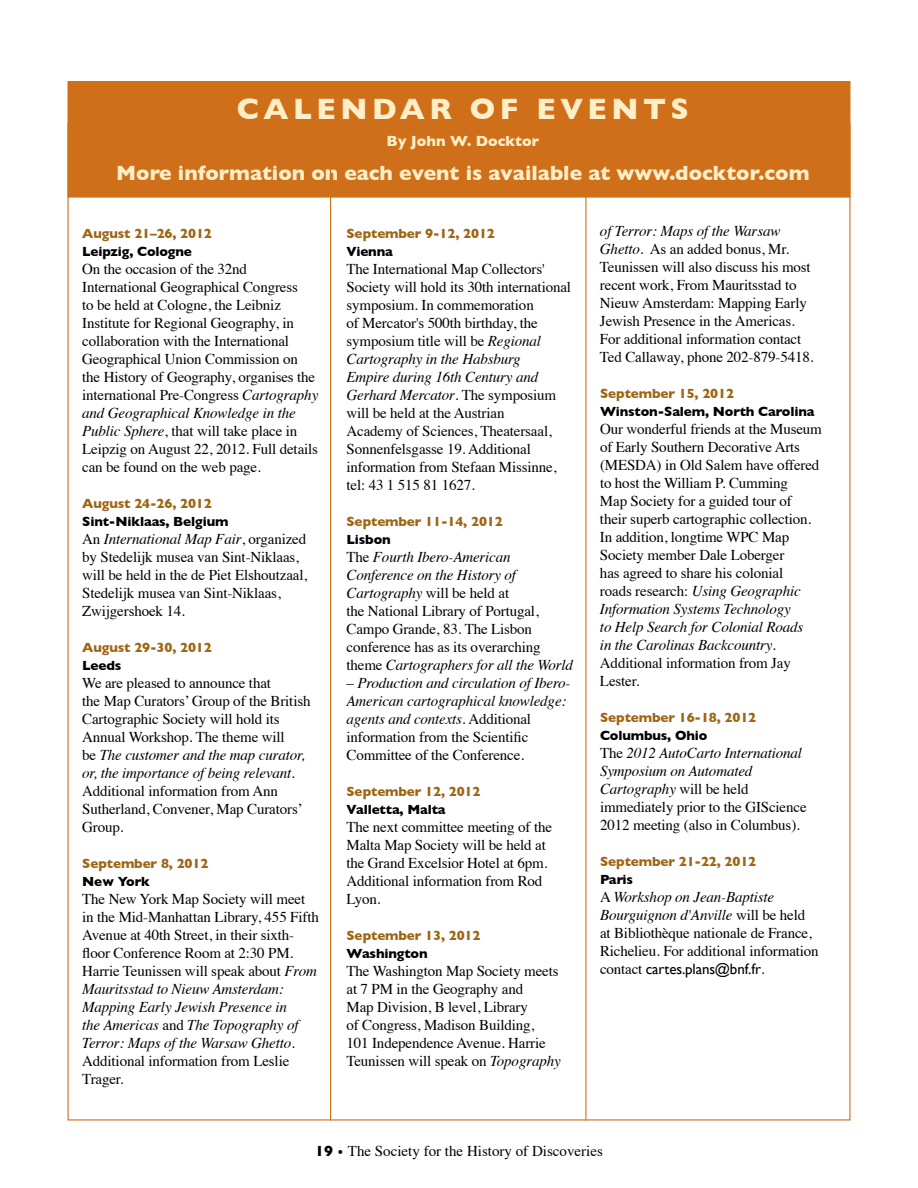
<style>
.page{position:relative;width:918px;height:1188px;background:#fff}
.page>*{position:absolute;margin:0;border:0;box-sizing:border-box;transform-origin:0 0}
.t1{font:700 30px "Gill Sans";letter-spacing:.15em;color:#ffefc8}
.t2{font:700 21px "Gill Sans";color:#ffefc8}
.t3{font:15px/18px "Times";letter-spacing:-.01em;color:#000}
.t4{font:italic 15px/18px "Times";letter-spacing:-.01em;color:#000}
.t5{font:15px "Gill Sans";letter-spacing:-.01em;color:#000}
.t6{font:700 15px "Gill Sans";color:#ffefc8}
.t7{font:700 13.5px "Gill Sans";letter-spacing:-.01em;color:#9e6614}
.t8{font:700 13.5px "Gill Sans";letter-spacing:-.01em;color:#000}
.s1{font-style:italic}
.s2{font-style:normal}
.s3{font-family:"Times"}
.s4{font-family:"Gill Sans";font-weight:700}
.s5{font-family:"Gill Sans";font-weight:700;font-size:12px}
</style>
<div class="page">
<div style="left:68px;top:81px;width:782px;height:117px;background:#d06f1a;border:1px solid #d06f1a"></div>
<hr style="left:585px;top:156px;width:1px;height:964px;background:#d06f1a">
<hr style="left:330px;top:156px;width:1px;height:964px;background:#d06f1a">
<h1 class="t1" style="left:237px;top:91px;width:454px">CALENDAR OF EVENTS</h1>
<p class="t6" style="left:386px;top:132px;width:154px">By John W. Docktor</p>
<h2 class="t2" style="left:116px;top:161px;width:695px">More information on each event is available at www.docktor.com</h2>
<p class="t7" style="left:82px;top:225px;width:131px">August 21–26, 2012</p>
<p class="t8" style="left:82px;top:243px;width:111px">Leipzig, Cologne</p>
<p class="t3" style="left:82px;top:258px;width:238px">On the occasion of the 32nd International Geographical Congress<br>to be held at Cologne, the Leibniz Institute for Regional Geography, in collaboration with the International Geographical Union Commission on the History of Geography, organises the international Pre-Congress <span class="s1">Cartography and Geographical Knowledge in the Public Sphere</span>, that will take place in Leipzig on August 22, 2012. Full details can be found on the web page.</p>
<p class="t7" style="left:82px;top:495px;width:131px">August 24-26, 2012</p>
<p class="t8" style="left:82px;top:513px;width:148px">Sint-Niklaas, Belgium</p>
<p class="t3" style="left:82px;top:528px;width:226px">An <span class="s1">International Map Fair</span>, organized by Stedelijk musea van Sint-Niklaas, will be held in the de Piet Elshoutzaal, Stedelijk musea van Sint-Niklaas, Zwijgershoek 14.</p>
<p class="t7" style="left:82px;top:639px;width:131px">August 29-30, 2012</p>
<p class="t8" style="left:82px;top:657px;width:41px">Leeds</p>
<p class="t3" style="left:82px;top:672px;width:230px">We are pleased to announce that<br>the Map Curators’ Group of the British<br>Cartographic Society will hold its<br>Annual Workshop. The theme will<br>be <span class="s1">The customer and the map curator, or, the importance of being relevant</span>.<br>Additional information from Ann<br>Sutherland, Convener, Map Curators’<br>Group.</p>
<p class="t7" style="left:82px;top:855px;width:128px">September 8, 2012</p>
<p class="t8" style="left:82px;top:873px;width:69px">New York</p>
<p class="t3" style="left:82px;top:888px;width:238px">The New York Map Society will meet in the Mid-Manhattan Library, 455 Fifth<br>Avenue at 40th Street, in their sixth&shy;floor Conference Room at 2:30 PM.<br>Harrie Teunissen will speak about <span class="s1">From<br>Mauritsstad to Nieuw Amsterdam:<br>Mapping Early Jewish Presence in<br>the Americas</span> and <span class="s1">The Topography of<br>Terror: Maps of the Warsaw Ghetto</span>.<br>Additional information from Leslie<br>Trager.</p>
<p class="t7" style="left:346px;top:225px;width:150px">September 9-12, 2012</p>
<p class="t8" style="left:346px;top:243px;width:48px">Vienna</p>
<p class="t3" style="left:346px;top:258px;width:226px">The International Map Collectors'<br>Society will hold its 30th international symposium. In commemoration<br>of Mercator's 500th birthday, the symposium title will be <span class="s1">Regional<br>Cartography in the Habsburg<br>Empire during 16th Century and<br>Gerhard Mercator</span>. The symposium will be held at the Austrian<br>Academy of Sciences, Theatersaal,<br>Sonnenfelsgasse 19. Additional information from Stefaan Missinne, tel: 43 1 515 81 1627.</p>
<p class="t7" style="left:346px;top:513px;width:158px">September 11-14, 2012</p>
<p class="t8" style="left:346px;top:531px;width:46px">Lisbon</p>
<p class="t3" style="left:346px;top:546px;width:228px">The <span class="s1">Fourth Ibero-American<br>Conference on the History of<br>Cartography</span> will be held at<br>the National Library of Portugal,<br>Campo Grande, 83. The Lisbon conference has as its overarching theme <span class="s1">Cartographers for all the World</span></p>
<p class="t4" style="left:346px;top:673px;width:226px">– Production and circulation of Ibero-American cartographical knowledge: agents and contexts<span class="s2">. Additional information from the Scientific Committee of the Conference.</span></p>
<p class="t7" style="left:346px;top:783px;width:136px">September 12, 2012</p>
<p class="t8" style="left:346px;top:801px;width:101px">Valletta, Malta</p>
<p class="t3" style="left:346px;top:816px;width:207px">The next committee meeting of the<br>Malta Map Society will be held at the Grand Excelsior Hotel at 6pm.<br>Additional information from Rod<br>Lyon.</p>
<p class="t7" style="left:346px;top:927px;width:136px">September 13, 2012</p>
<p class="t8" style="left:346px;top:945px;width:83px">Washington</p>
<p class="t3" style="left:346px;top:960px;width:216px">The Washington Map Society meets at 7 PM in the Geography and<br>Map Division, B level, Library<br>of Congress, Madison Building,<br>101 Independence Avenue. Harrie<br>Teunissen will speak on <span class="s1">Topography</span></p>
<p class="t3" style="left:600px;top:221px;width:215px"><span class="s1">of Terror: Maps of the Warsaw Ghetto</span>. As an added bonus, Mr.<br>Teunissen will also discuss his most recent work, From Mauritsstad to Nieuw Amsterdam: Mapping Early Jewish Presence in the Americas.<br>For additional information contact Ted Callaway, phone 202-879-5418.</p>
<p class="t7" style="left:600px;top:386px;width:136px">September 15, 2012</p>
<p class="t8" style="left:600px;top:404px;width:216px">Winston-Salem, North Carolina</p>
<p class="t3" style="left:600px;top:419px;width:223px">Our wonderful friends at the Museum of Early Southern Decorative Arts (MESDA) in Old Salem have offered to host the William P. Cumming<br>Map Society for a guided tour of their superb cartographic collection.<br>In addition, longtime WPC Map<br>Society member Dale Loberger<br>has agreed to share his colonial<br>roads research: <span class="s1">Using Geographic<br>Information Systems Technology<br>to Help Search for Colonial Roads<br>in the Carolinas Backcountry</span>.<br>Additional information from Jay<br>Lester.</p>
<p class="t7" style="left:600px;top:710px;width:158px">September 16-18, 2012</p>
<p class="t8" style="left:600px;top:728px;width:109px">Columbus, Ohio</p>
<p class="t3" style="left:600px;top:743px;width:208px">The <span class="s1">2012 AutoCarto International<br>Symposium on Automated<br>Cartography</span> will be held immediately prior to the GIScience<br>2012 meeting (also in Columbus).</p>
<p class="t7" style="left:600px;top:854px;width:158px">September 21-22, 2012</p>
<p class="t8" style="left:600px;top:872px;width:35px">Paris</p>
<p class="t3" style="left:600px;top:887px;width:220px">A <span class="s1">Workshop on Jean-Baptiste Bourguignon d'Anville</span> will be held at Bibliothèque nationale de France, Richelieu. For additional information</p>
<p class="t5" style="left:600px;top:960px;width:166px"><span class="s3">contact</span> cartes.plans@bnf.fr<span class="s3">.</span></p>
<p class="t3" style="left:315px;top:1141px;width:289px"><span class="s4">19</span> <span class="s5">•</span> The Society for the History of Discoveries</p>
</div>
